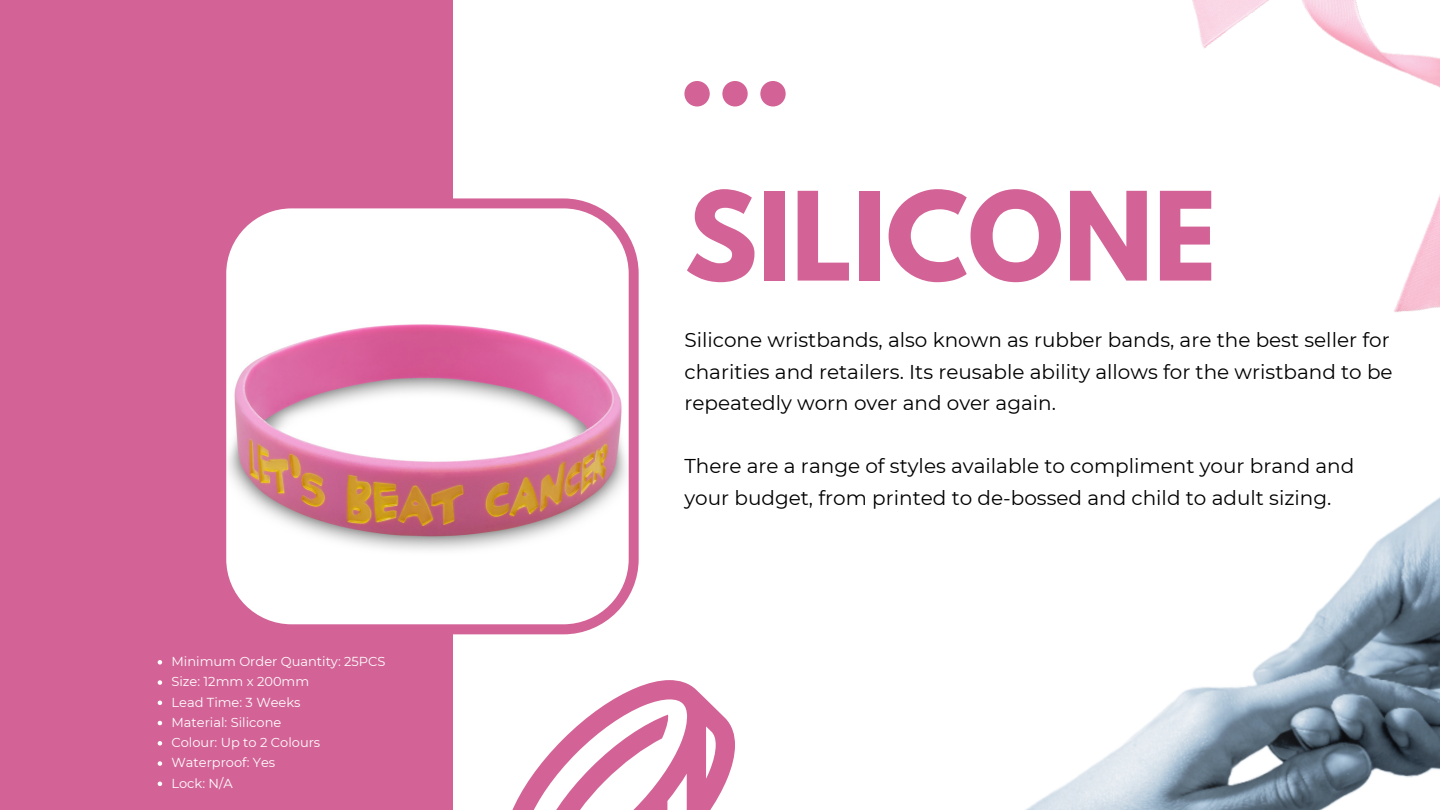
<style>
.page{position:relative;width:1440px;height:810px;background:#fff}
.page>*{position:absolute;margin:0;border:0;box-sizing:border-box;transform-origin:0 0}
.t1{font:700 108.8px "League Spartan";color:#d36396}
.t2{font:20px/31.5px "Montserrat";color:#000}
.t3{font:13px/20.2px "Montserrat";color:#fefefe}
</style>
<div class="page">
<div style="left:0;top:0;width:453px;height:810px;background:#d36396"></div>
<svg style="left:226px;top:198px;width:377px;height:427px;fill:#fff"></svg>
<img style="left:315px;top:381px;width:1125px;height:429px">
<img style="left:603px;top:0;width:837px;height:669px">
<svg style="left:504px;top:680px;width:231px;height:130px"></svg>
<svg style="left:158px;top:660px;width:4px;height:5px"></svg>
<svg style="left:158px;top:680px;width:4px;height:5px"></svg>
<svg style="left:158px;top:701px;width:4px;height:4px"></svg>
<svg style="left:158px;top:721px;width:4px;height:4px"></svg>
<svg style="left:158px;top:741px;width:4px;height:5px"></svg>
<svg style="left:158px;top:761px;width:4px;height:5px"></svg>
<svg style="left:158px;top:782px;width:4px;height:4px"></svg>
<p class="t3" style="left:171px;top:651px;width:216px">Minimum Order Quantity: 25PCS<br>Size: 12mm x 200mm<br>Lead Time: 3 Weeks<br>Material: Silicone<br>Colour: Up to 2 Colours<br>Waterproof: Yes<br>Lock: N/A</p>
<h1 class="t1" style="left:684px;top:183px;width:534px">SILICONE</h1>
<p class="t2" style="left:684px;top:325px;width:710px">Silicone wristbands, also known as rubber bands, are the best seller for charities and retailers. Its reusable ability allows for the wristband to be repeatedly worn over and over again.</p>
<p class="t2" style="left:684px;top:451px;width:671px">There are a range of styles available to compliment your brand and your budget, from printed to de-bossed and child to adult sizing.</p>
</div>
